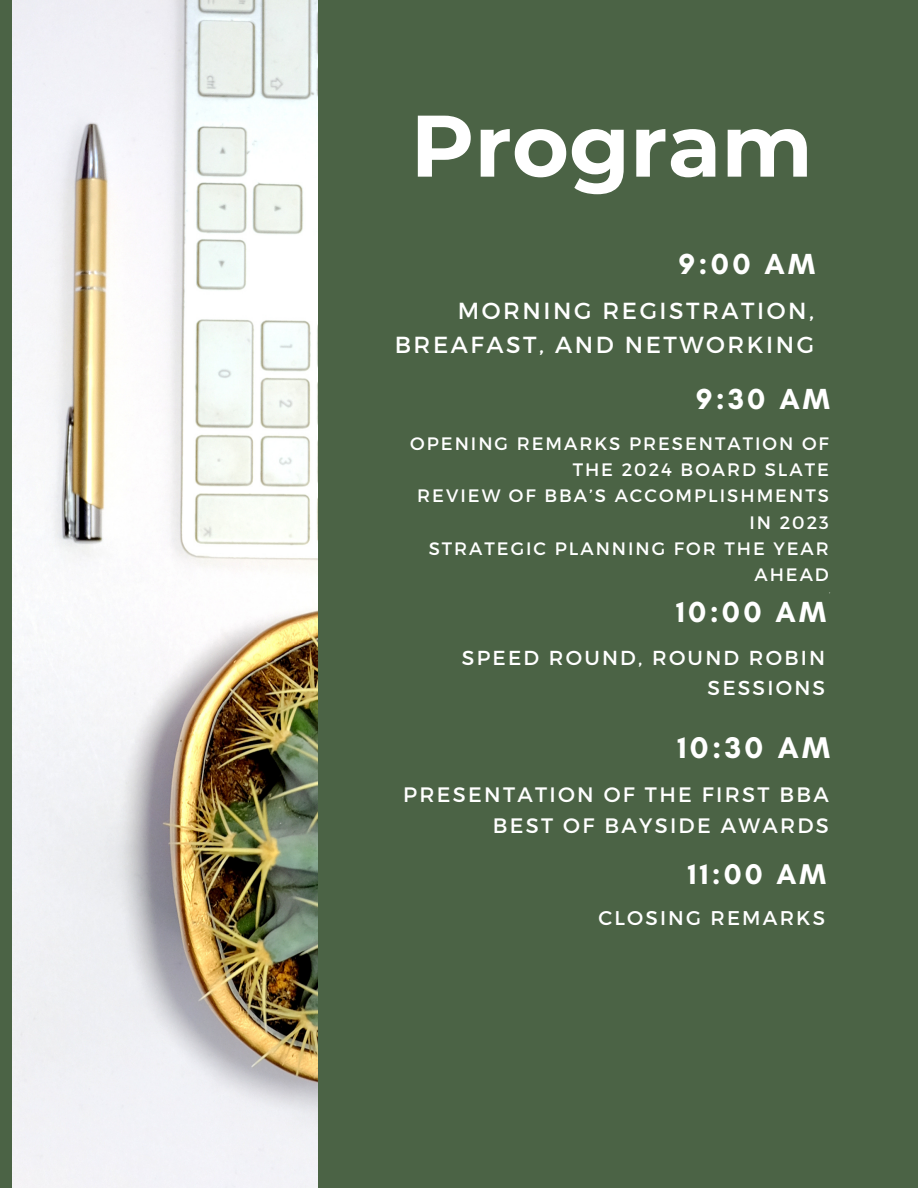
<style>
.page{position:relative;width:918px;height:1188px;background:#4b6345}
.page>*{position:absolute;margin:0;border:0;box-sizing:border-box;transform-origin:0 0}
.t1{font:700 87.15px "Montserrat";color:#fff}
.t2{font:700 30.45px "Glacial Indifference";color:#fff}
.t3{font:700 29.55px "Glacial Indifference";letter-spacing:.11em;color:#fff}
.t4{font:700 29.1px "Glacial Indifference";color:#fff}
.t5{font:23.25px/33.8px "Montserrat";letter-spacing:.11em;color:#fff;text-align:right}
.t6{font:20.85px/30.6px "Montserrat";letter-spacing:.11em;color:#fff;text-align:right}
.t7{font:20.25px/29.7px "Montserrat";letter-spacing:.11em;color:#fff;text-align:right}
.t8{font:19.95px "Montserrat";letter-spacing:.11em;color:#fff}
.t9{font:18px/26.2px "Montserrat";letter-spacing:.11em;color:#fff;text-align:right}
.t10{font:5.25px "Montserrat";color:#fff}
</style>
<div class="page">
<img style="left:13px;top:0;width:305px;height:1188px">
<h1 class="t1" style="left:411px;top:92px;width:404px">Program</h1>
<h2 class="t3" style="left:679px;top:246px;width:138px">9:00 AM</h2>
<h3 class="t5" style="left:395px;top:293px;width:421px">MORNING REGISTRATION,<br>BREAFAST, AND NETWORKING</h3>
<h2 class="t3" style="left:696px;top:381px;width:136px">9:30 AM</h2>
<p class="t9" style="left:410px;top:430px;width:420px">OPENING REMARKS PRESENTATION OF<br>THE 2024 BOARD SLATE</p>
<p class="t9" style="left:417px;top:482px;width:413px">REVIEW OF BBA’S ACCOMPLISHMENTS<br>IN 2023</p>
<p class="t9" style="left:429px;top:534px;width:402px">STRATEGIC PLANNING FOR THE YEAR<br>AHEAD</p>
<p class="t10" style="left:829px;top:587px;width:3px">,</p>
<h2 class="t3" style="left:676px;top:594px;width:152px">10:00 AM</h2>
<h3 class="t7" style="left:462px;top:642px;width:365px">SPEED ROUND, ROUND ROBIN<br>SESSIONS</h3>
<h2 class="t2" style="left:678px;top:729px;width:154px">10:30 AM</h2>
<h3 class="t6" style="left:403px;top:778px;width:427px">PRESENTATION OF THE FIRST BBA<br>BEST OF BAYSIDE AWARDS</h3>
<h2 class="t4" style="left:688px;top:856px;width:140px">11:00 AM</h2>
<h3 class="t8" style="left:598px;top:905px;width:228px">CLOSING REMARKS</h3>
</div>
